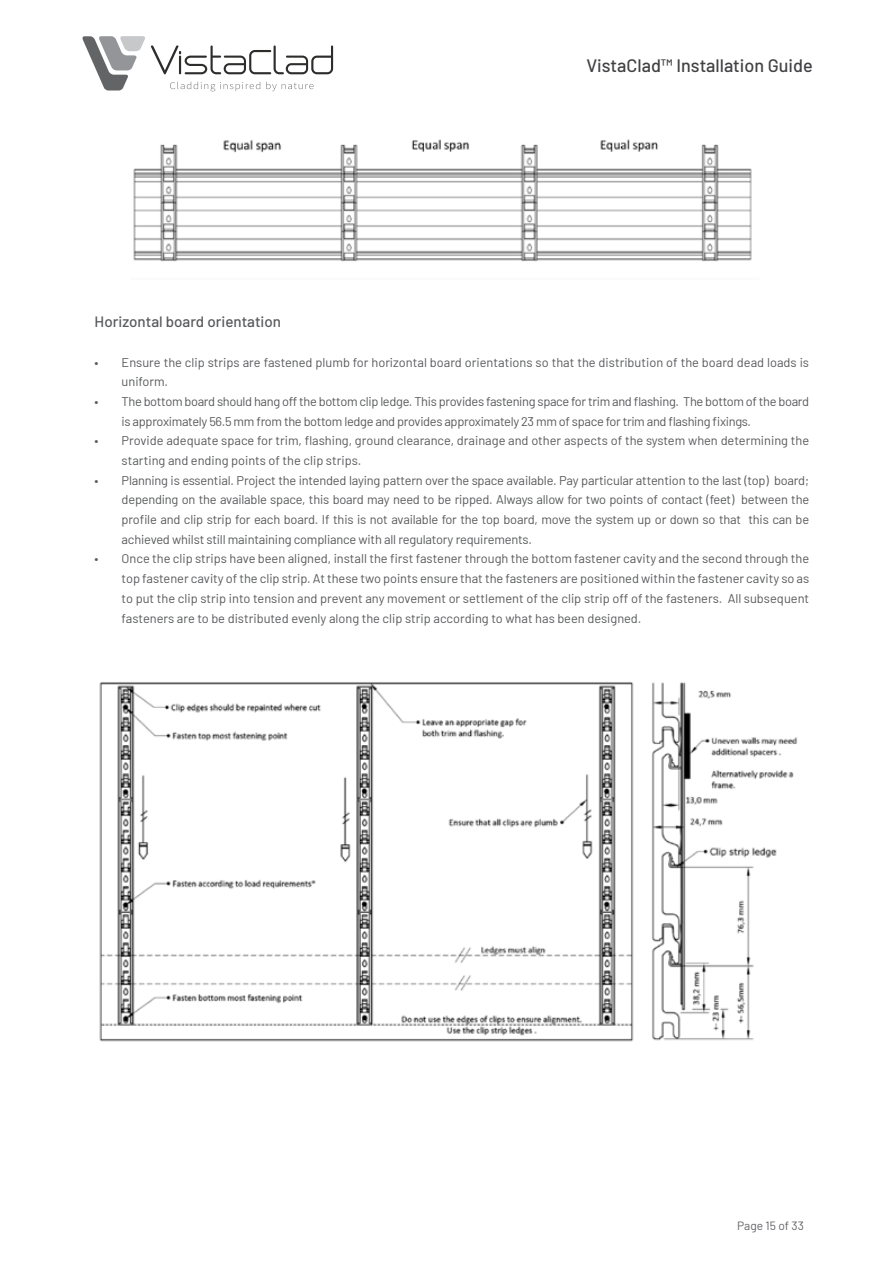
<style>
.page{position:relative;width:893px;height:1263px;background:#fff}
.page>*{position:absolute;margin:0;border:0;box-sizing:border-box;transform-origin:0 0}
.t1{font:500 18px "Barlow";color:#414042}
.t2{font:500 15px "Barlow";color:#58595b}
.t3{font:12.6px/19.6px "Barlow";letter-spacing:-.005em;color:#58595b}
.t4{font:12.6px/19.6px "Barlow";letter-spacing:-.025em;color:#58595b}
.t5{font:12px "Barlow";color:#636466}
</style>
<div class="page">
<svg style="left:82px;top:36px;width:251px;height:55px"></svg>
<img style="left:133px;top:139px;width:619px;height:123px">
<img style="left:99px;top:682px;width:698px;height:360px">
<h1 class="t1" style="left:586px;top:58px;width:228px">VistaClad™ Installation Guide</h1>
<p class="t2" style="left:95px;top:316px;width:188px">Horizontal board orientation</p>
<p class="t3" style="left:122px;top:353px;width:689px;text-indent:-27px">• Ensure the clip strips are fastened plumb for horizontal board orientations so that the distribution of the board dead loads is uniform.</p>
<p class="t4" style="left:122px;top:392px;width:689px;text-indent:-27px">• The bottom board should hang off the bottom clip ledge. This provides fastening space for trim and flashing. The bottom of the board is approximately 56.5 mm from the bottom ledge and provides approximately 23 mm of space for trim and flashing fixings.</p>
<p class="t3" style="left:122px;top:432px;width:689px;text-indent:-27px">• Provide adequate space for trim, flashing, ground clearance, drainage and other aspects of the system when determining the starting and ending points of the clip strips.</p>
<p class="t3" style="left:122px;top:471px;width:689px;text-align:justify;text-indent:-27px">• Planning is essential. Project the intended laying pattern over the space available. Pay particular attention to the last (top) board; depending on the available space, this board may need to be ripped. Always allow for two points of contact (feet) between the profile and clip strip for each board. If this is not available for the top board, move the system up or down so that this can be achieved whilst still maintaining compliance with all regulatory requirements.</p>
<p class="t3" style="left:122px;top:550px;width:689px;text-align:justify;text-indent:-27px">• Once the clip strips have been aligned, install the first fastener through the bottom fastener cavity and the second through the top fastener cavity of the clip strip. At these two points ensure that the fasteners are positioned within the fastener cavity so as to put the clip strip into tension and prevent any movement or settlement of the clip strip off of the fasteners. All subsequent fasteners are to be distributed evenly along the clip strip according to what has been designed.</p>
<p class="t5" style="left:737px;top:1220px;width:68px">Page 15 of 33</p>
</div>
